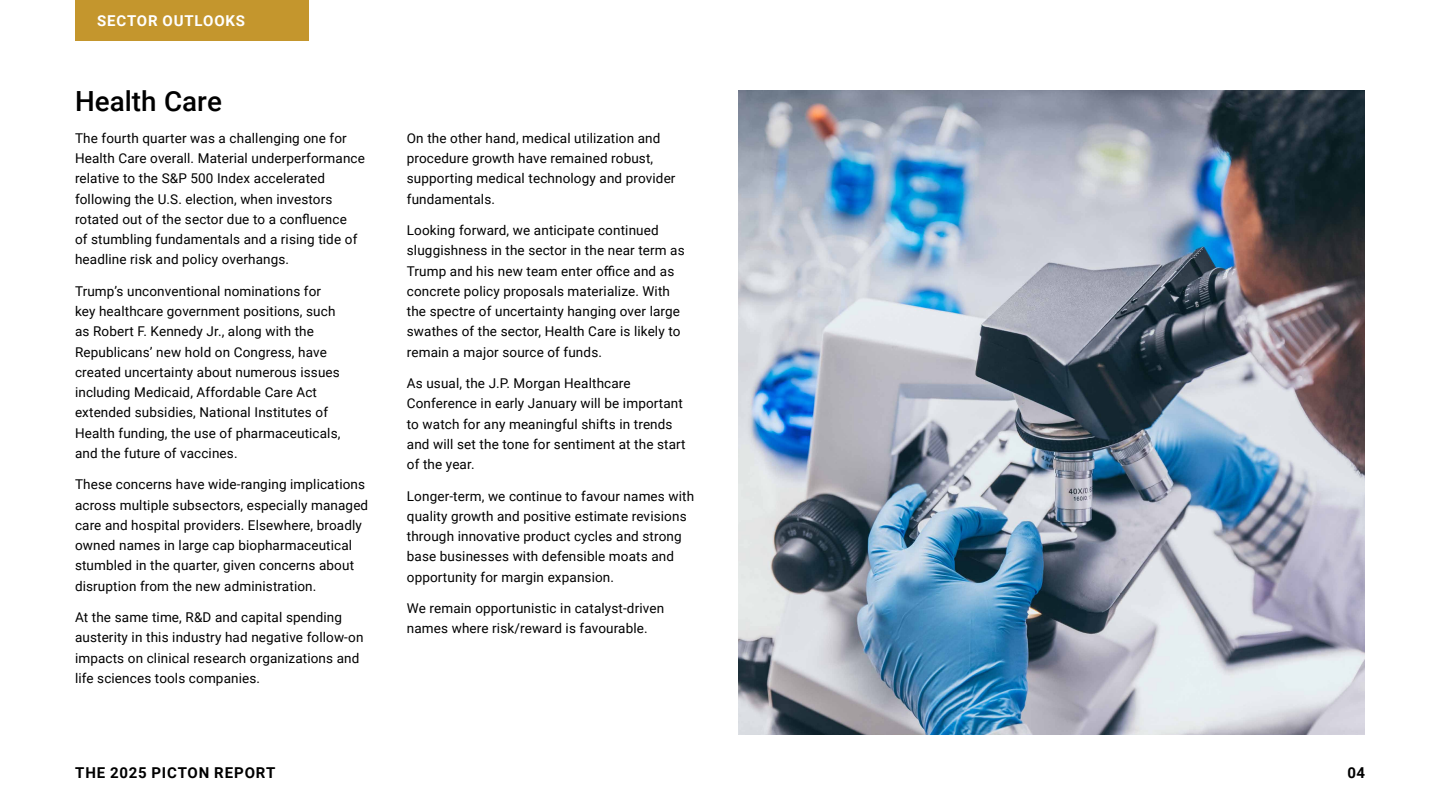
<style>
.page{position:relative;width:1440px;height:810px;background:#fff}
.page>*{position:absolute;margin:0;border:0;box-sizing:border-box;transform-origin:0 0}
.t1{font:500 27.75px "Roboto";color:#000}
.t2{font:700 15px "Roboto";letter-spacing:.055em;color:#000}
.t3{font:700 15px "Roboto";letter-spacing:.055em;color:#fff}
.t4{font:13.5px/20.2px "Roboto";letter-spacing:.01em;color:#000}
</style>
<div class="page">
<img style="left:739px;top:90px;width:626px;height:645px">
<div style="left:75px;top:0;width:233px;height:40px;background:#c4962d"></div>
<p class="t3" style="left:97px;top:10px;width:149px">SECTOR OUTLOOKS</p>
<h1 class="t1" style="left:75px;top:82px;width:149px">Health Care</h1>
<p class="t4" style="left:75px;top:127px;width:291px">The fourth quarter was a challenging one for Health Care overall. Material underperformance relative to the S&amp;P 500 Index accelerated following the U.S. election, when investors rotated out of the sector due to a confluence<br>of stumbling fundamentals and a rising tide of headline risk and policy overhangs.</p>
<p class="t4" style="left:75px;top:280px;width:267px">Trump’s unconventional nominations for key healthcare government positions, such as Robert F. Kennedy Jr., along with the Republicans’ new hold on Congress, have created uncertainty about numerous issues including Medicaid, Affordable Care Act extended subsidies, National Institutes of Health funding, the use of pharmaceuticals, and the future of vaccines.</p>
<p class="t4" style="left:75px;top:474px;width:295px">These concerns have wide-ranging implications across multiple subsectors, especially managed care and hospital providers. Elsewhere, broadly owned names in large cap biopharmaceutical stumbled in the quarter, given concerns about disruption from the new administration.</p>
<p class="t4" style="left:75px;top:607px;width:290px">At the same time, R&amp;D and capital spending austerity in this industry had negative follow-on impacts on clinical research organizations and life sciences tools companies.</p>
<p class="t4" style="left:407px;top:127px;width:270px">On the other hand, medical utilization and procedure growth have remained robust, supporting medical technology and provider fundamentals.</p>
<p class="t4" style="left:407px;top:220px;width:279px">Looking forward, we anticipate continued sluggishness in the sector in the near term as Trump and his new team enter office and as concrete policy proposals materialize. With the spectre of uncertainty hanging over large swathes of the sector, Health Care is likely to remain a major source of funds.</p>
<p class="t4" style="left:407px;top:373px;width:280px">As usual, the J.P. Morgan Healthcare Conference in early January will be important to watch for any meaningful shifts in trends and will set the tone for sentiment at the start of the year.</p>
<p class="t4" style="left:407px;top:485px;width:289px">Longer-term, we continue to favour names with quality growth and positive estimate revisions through innovative product cycles and strong base businesses with defensible moats and opportunity for margin expansion.</p>
<p class="t4" style="left:407px;top:598px;width:259px">We remain opportunistic in catalyst-driven names where risk/reward is favourable.</p>
<p class="t2" style="left:75px;top:762px;width:202px">THE 2025 PICTON REPORT</p>
<p class="t2" style="left:1347px;top:762px;width:19px">04</p>
</div>
